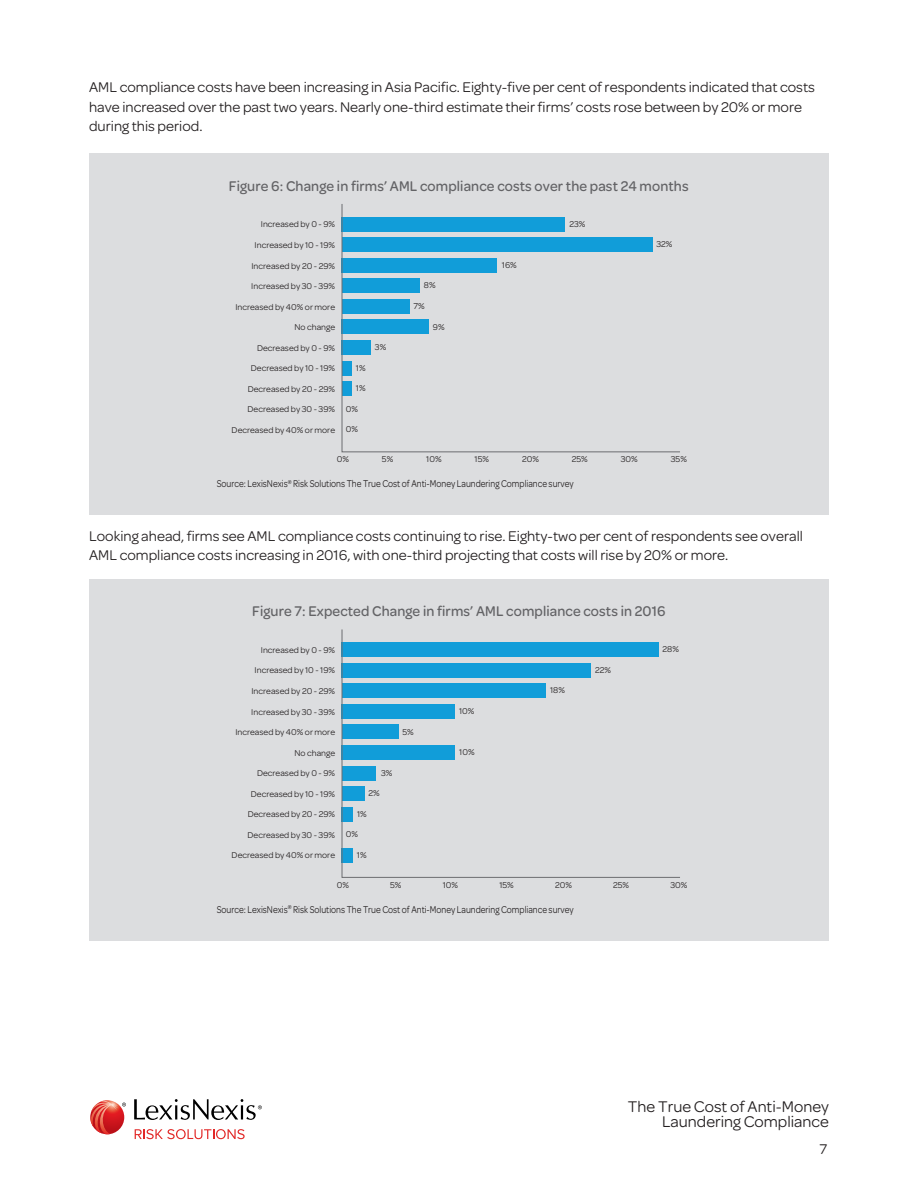
<style>
.page{position:relative;width:918px;height:1188px;background:#fff}
.page>*{position:absolute;margin:0;border:0;box-sizing:border-box;transform-origin:0 0}
.t1{font:16.5px/15px "Omnes";color:#231f20;text-align:right}
.t2{font:15px/19.5px "Omnes";color:#231f20}
.t3{font:500 15px "Omnes";letter-spacing:.01em;color:#636366;scale:.95 1}
.t4{font:10.5px "Omnes";color:#231f20;scale:.85 1}
.t5{font:9px "Omnes";color:#231f20}
</style>
<div class="page">
<svg style="left:135px;top:1129px;width:110px;height:10px"></svg>
<svg style="left:134px;top:1099px;width:128px;height:21px"></svg>
<svg style="left:90px;top:1100px;width:34px;height:34px"></svg>
<svg style="left:91px;top:1101px;width:35px;height:33px"></svg>
<div style="left:89px;top:153px;width:740px;height:362px;background:#dcdddf"></div>
<svg style="left:341px;top:204px;width:339px;height:249px"></svg>
<div style="left:89px;top:579px;width:740px;height:361px;background:#dcdddf"></div>
<svg style="left:341px;top:629px;width:339px;height:249px"></svg>
<p class="t2" style="left:89px;top:78px;width:728px">AML compliance costs have been increasing in Asia Pacific. Eighty-five per cent of respondents indicated that costs have increased over the past two years. Nearly one-third estimate their firms’ costs rose between by 20% or more during this period.</p>
<p class="t3" style="left:229px;top:178px;width:486px">Figure 6: Change in firms’ AML compliance costs over the past 24 months</p>
<p class="t5" style="left:261px;top:219px;width:76px">Increased by 0 - 9%</p>
<p class="t5" style="left:255px;top:240px;width:82px">Increased by 10 - 19%</p>
<p class="t5" style="left:251px;top:261px;width:85px">Increased by 20 - 29%</p>
<p class="t5" style="left:251px;top:281px;width:85px">Increased by 30 - 39%</p>
<p class="t5" style="left:235px;top:302px;width:101px">Increased by 40% or more</p>
<p class="t5" style="left:294px;top:322px;width:42px">No change</p>
<p class="t5" style="left:257px;top:343px;width:80px">Decreased by 0 - 9%</p>
<p class="t5" style="left:251px;top:363px;width:86px">Decreased by 10 - 19%</p>
<p class="t5" style="left:248px;top:384px;width:89px">Decreased by 20 - 29%</p>
<p class="t5" style="left:248px;top:404px;width:89px">Decreased by 30 - 39%</p>
<p class="t5" style="left:232px;top:425px;width:105px">Decreased by 40% or more</p>
<p class="t5" style="left:356px;top:363px;width:11px">1%</p>
<p class="t5" style="left:356px;top:383px;width:11px">1%</p>
<p class="t5" style="left:346px;top:404px;width:14px">0%</p>
<p class="t5" style="left:346px;top:424px;width:14px">0%</p>
<p class="t5" style="left:375px;top:342px;width:13px">3%</p>
<p class="t5" style="left:424px;top:280px;width:13px">8%</p>
<p class="t5" style="left:413px;top:301px;width:13px">7%</p>
<p class="t5" style="left:433px;top:322px;width:13px">9%</p>
<p class="t5" style="left:337px;top:454px;width:14px">0%</p>
<p class="t5" style="left:382px;top:454px;width:13px">5%</p>
<p class="t5" style="left:426px;top:454px;width:17px">10%</p>
<p class="t5" style="left:475px;top:454px;width:16px">15%</p>
<p class="t5" style="left:502px;top:260px;width:16px">16%</p>
<p class="t5" style="left:569px;top:219px;width:18px">23%</p>
<p class="t5" style="left:656px;top:239px;width:18px">32%</p>
<p class="t5" style="left:522px;top:454px;width:18px">20%</p>
<p class="t5" style="left:572px;top:454px;width:18px">25%</p>
<p class="t5" style="left:621px;top:454px;width:19px">30%</p>
<p class="t5" style="left:671px;top:454px;width:18px">35%</p>
<p class="t4" style="left:217px;top:478px;width:421px">Source: LexisNexis<sup>®</sup> Risk Solutions The True Cost of Anti-Money Laundering Compliance survey</p>
<p class="t2" style="left:89px;top:526px;width:715px">Looking ahead, firms see AML compliance costs continuing to rise. Eighty-two per cent of respondents see overall<br>AML compliance costs increasing in 2016, with one-third projecting that costs will rise by 20% or more.</p>
<p class="t3" style="left:252px;top:603px;width:437px">Figure 7: Expected Change in firms’ AML compliance costs in 2016</p>
<p class="t5" style="left:261px;top:645px;width:76px">Increased by 0 - 9%</p>
<p class="t5" style="left:255px;top:665px;width:82px">Increased by 10 - 19%</p>
<p class="t5" style="left:251px;top:686px;width:85px">Increased by 20 - 29%</p>
<p class="t5" style="left:251px;top:707px;width:85px">Increased by 30 - 39%</p>
<p class="t5" style="left:235px;top:727px;width:101px">Increased by 40% or more</p>
<p class="t5" style="left:294px;top:748px;width:42px">No change</p>
<p class="t5" style="left:257px;top:768px;width:80px">Decreased by 0 - 9%</p>
<p class="t5" style="left:251px;top:789px;width:86px">Decreased by 10 - 19%</p>
<p class="t5" style="left:248px;top:809px;width:89px">Decreased by 20 - 29%</p>
<p class="t5" style="left:248px;top:830px;width:89px">Decreased by 30 - 39%</p>
<p class="t5" style="left:232px;top:850px;width:105px">Decreased by 40% or more</p>
<p class="t5" style="left:402px;top:727px;width:13px">5%</p>
<p class="t5" style="left:381px;top:768px;width:13px">3%</p>
<p class="t5" style="left:368px;top:788px;width:13px">2%</p>
<p class="t5" style="left:357px;top:809px;width:11px">1%</p>
<p class="t5" style="left:346px;top:829px;width:14px">0%</p>
<p class="t5" style="left:357px;top:850px;width:11px">1%</p>
<p class="t5" style="left:459px;top:706px;width:17px">10%</p>
<p class="t5" style="left:459px;top:747px;width:17px">10%</p>
<p class="t5" style="left:337px;top:880px;width:14px">0%</p>
<p class="t5" style="left:390px;top:880px;width:13px">5%</p>
<p class="t5" style="left:443px;top:880px;width:17px">10%</p>
<p class="t5" style="left:499px;top:880px;width:16px">15%</p>
<p class="t5" style="left:550px;top:685px;width:16px">18%</p>
<p class="t5" style="left:595px;top:665px;width:17px">22%</p>
<p class="t5" style="left:663px;top:644px;width:18px">28%</p>
<p class="t5" style="left:555px;top:880px;width:18px">20%</p>
<p class="t5" style="left:613px;top:880px;width:18px">25%</p>
<p class="t5" style="left:670px;top:880px;width:19px">30%</p>
<p class="t4" style="left:217px;top:904px;width:421px">Source: LexisNexis<sup>®</sup> Risk Solutions The True Cost of Anti-Money Laundering Compliance survey</p>
<h1 class="t1" style="left:628px;top:1099px;width:202px">The True Cost of Anti-Money<br>Laundering Compliance</h1>
<h2 class="t2" style="left:820px;top:1139px;width:9px">7</h2>
</div>
